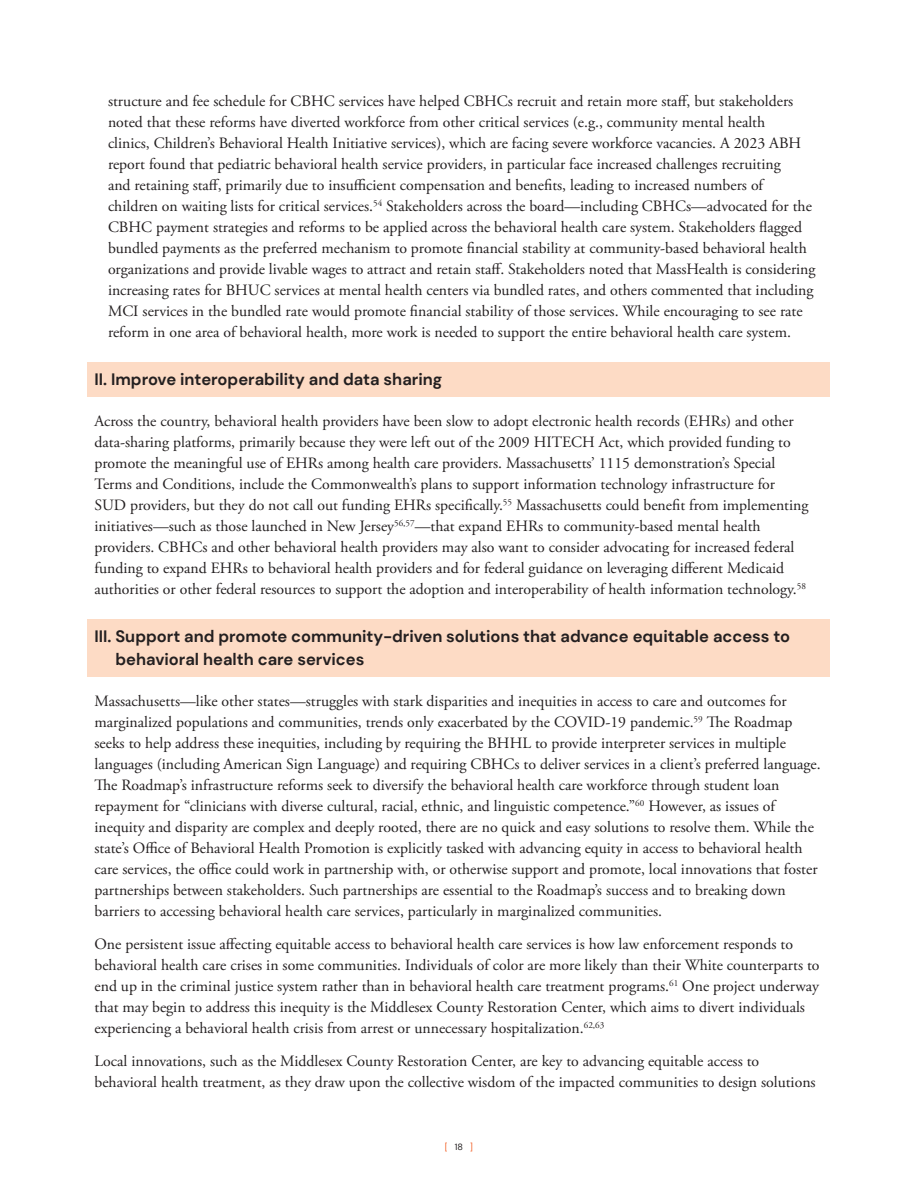
<style>
.page{position:relative;width:918px;height:1188px;background:#fff}
.page>*{position:absolute;margin:0;border:0;box-sizing:border-box;transform-origin:0 0}
.head_2_-_shaded{font:700 16.5px/22.5px "DM Sans";color:#231f20}
.body_text{font:15.75px/21px "Adobe Garamond Pro";color:#231f20}
.t1{font:9px "DM Sans";color:#f25b21}
.s1{color:#231f20}
</style>
<div class="page">
<div style="left:88px;top:362px;width:742px;height:35px;background:#fddbc5"></div>
<div style="left:88px;top:619px;width:742px;height:58px;background:#fddbc5"></div>
<p class="body_text" style="left:108px;top:91px;width:709px">structure and fee schedule for CBHC services have helped CBHCs recruit and retain more staff, but stakeholders noted that these reforms have diverted workforce from other critical services (e.g., community mental health<br>clinics, Children’s Behavioral Health Initiative services), which are facing severe workforce vacancies. A 2023 ABH report found that pediatric behavioral health service providers, in particular face increased challenges recruiting<br>and retaining staff, primarily due to insufficient compensation and benefits, leading to increased numbers of children on waiting lists for critical services.<sup>54</sup> Stakeholders across the board—including CBHCs—advocated for the CBHC payment strategies and reforms to be applied across the behavioral health care system. Stakeholders flagged bundled payments as the preferred mechanism to promote financial stability at community-based behavioral health organizations and provide livable wages to attract and retain staff. Stakeholders noted that MassHealth is considering increasing rates for BHUC services at mental health centers via bundled rates, and others commented that including MCI services in the bundled rate would promote financial stability of those services. While encouraging to see rate reform in one area of behavioral health, more work is needed to support the entire behavioral health care system.</p>
<p class="head_2_-_shaded" style="left:94px;top:368px;width:349px">II. Improve interoperability and data sharing</p>
<p class="body_text" style="left:94px;top:411px;width:715px">Across the country, behavioral health providers have been slow to adopt electronic health records (EHRs) and other data-sharing platforms, primarily because they were left out of the 2009 HITECH Act, which provided funding to promote the meaningful use of EHRs among health care providers. Massachusetts’ 1115 demonstration’s Special Terms and Conditions, include the Commonwealth’s plans to support information technology infrastructure for SUD providers, but they do not call out funding EHRs specifically.<sup>55</sup> Massachusetts could benefit from implementing initiatives—such as those launched in New Jersey<sup>56,57</sup>—that expand EHRs to community-based mental health providers. CBHCs and other behavioral health providers may also want to consider advocating for increased federal funding to expand EHRs to behavioral health providers and for federal guidance on leveraging different Medicaid authorities or other federal resources to support the adoption and interoperability of health information technology.<sup>58</sup></p>
<p class="head_2_-_shaded" style="left:115px;top:625px;width:676px;text-indent:-21px">III. Support and promote community-driven solutions that advance equitable access to behavioral health care services</p>
<p class="body_text" style="left:94px;top:691px;width:728px">Massachusetts—like other states—struggles with stark disparities and inequities in access to care and outcomes for marginalized populations and communities, trends only exacerbated by the COVID-19 pandemic.<sup>59</sup> The Roadmap seeks to help address these inequities, including by requiring the BHHL to provide interpreter services in multiple languages (including American Sign Language) and requiring CBHCs to deliver services in a client’s preferred language.<br>The Roadmap’s infrastructure reforms seek to diversify the behavioral health care workforce through student loan repayment for “clinicians with diverse cultural, racial, ethnic, and linguistic competence.”<sup>60</sup> However, as issues of inequity and disparity are complex and deeply rooted, there are no quick and easy solutions to resolve them. While the state’s Office of Behavioral Health Promotion is explicitly tasked with advancing equity in access to behavioral health care services, the office could work in partnership with, or otherwise support and promote, local innovations that foster partnerships between stakeholders. Such partnerships are essential to the Roadmap’s success and to breaking down barriers to accessing behavioral health care services, particularly in marginalized communities.</p>
<p class="body_text" style="left:94px;top:934px;width:727px">One persistent issue affecting equitable access to behavioral health care services is how law enforcement responds to behavioral health care crises in some communities. Individuals of color are more likely than their White counterparts to end up in the criminal justice system rather than in behavioral health care treatment programs.<sup>61</sup> One project underway that may begin to address this inequity is the Middlesex County Restoration Center, which aims to divert individuals experiencing a behavioral health crisis from arrest or unnecessary hospitalization.<sup>62,63</sup></p>
<p class="body_text" style="left:94px;top:1051px;width:723px">Local innovations, such as the Middlesex County Restoration Center, are key to advancing equitable access to behavioral health treatment, as they draw upon the collective wisdom of the impacted communities to design solutions</p>
<p class="t1" style="left:445px;top:1141px;width:30px">[ <span class="s1">18</span> ]</p>
</div>
